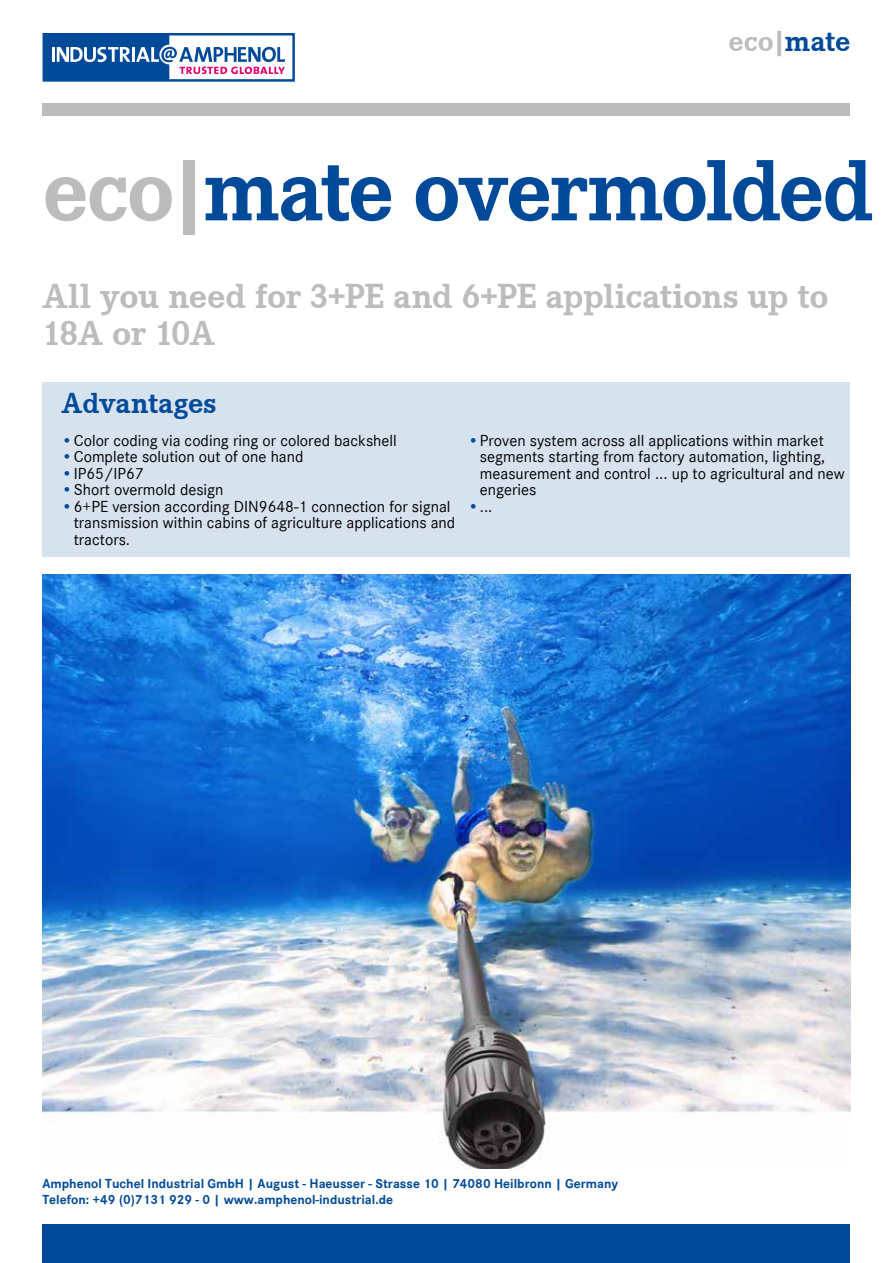
<style>
.page{position:relative;width:893px;height:1263px;background:#fff}
.page>*{position:absolute;margin:0;border:0;box-sizing:border-box;transform-origin:0 0}
.t1{font:700 90px "Corporate E";letter-spacing:-.025em;color:#004a99}
.t2{font:700 36px/36px "Corporate E";letter-spacing:-.01em;color:#bcbcbc}
.t3{font:700 30px "Corporate E";letter-spacing:.005em;color:#004a99}
.t4{font:700 30px "Corporate E";color:#bcbcbc}
.t5{font:16.5px/16.5px "Corporate S";color:#000}
.t6{font:700 13.5px/16.5px "Corporate S";color:#004a99}
.s1{color:#004a99}
.s2{color:#bcbcbc}
</style>
<div class="page">
<div style="left:43px;top:1225px;width:807px;height:38px;background:#004a99"></div>
<div style="left:43px;top:103px;width:807px;height:13px;background:#bcbcbc"></div>
<div style="left:43px;top:383px;width:807px;height:174px;background:#d7e2ef"></div>
<img style="left:43px;top:575px;width:807px;height:593px">
<div style="left:43px;top:33px;width:252px;height:49px;border:2px solid #004a99"></div>
<svg style="left:44px;top:34px;width:241px;height:46px"></svg>
<h3 class="t4" style="left:729px;top:20px;width:123px">eco|<span class="s1">mate</span></h3>
<h1 class="t1" style="left:43px;top:126px;width:833px"><span class="s2">eco|</span>mate overmolded</h1>
<h2 class="t2" style="left:43px;top:276px;width:788px">All you need for 3+PE and 6+PE applications up to<br>18A or 10A</h2>
<h3 class="t3" style="left:62px;top:381px;width:156px">Advantages</h3>
<p class="t5" style="left:62px;top:431px;width:337px"><span class="s1">•</span>Color coding via coding ring or colored backshell</p>
<p class="t5" style="left:62px;top:447px;width:243px"><span class="s1">•</span>Complete solution out of one hand</p>
<p class="t5" style="left:62px;top:464px;width:84px"><span class="s1">•</span>IP65/IP67</p>
<p class="t5" style="left:62px;top:480px;width:163px"><span class="s1">•</span>Short overmold design</p>
<p class="t5" style="left:74px;top:497px;width:383px;text-indent:-12px"><span class="s1">•</span>6+PE version according DIN9648-1 connection for signal transmission within cabins of agriculture applications and tractors.</p>
<p class="t5" style="left:480px;top:431px;width:366px;text-indent:-12px"><span class="s1">•</span>Proven system across all applications within market segments starting from factory automation, lighting, measurement and control ... up to agricultural and new engeries</p>
<p class="t5" style="left:468px;top:497px;width:26px"><span class="s1">•</span>...</p>
<p class="t6" style="left:43px;top:1174px;width:577px">Amphenol Tuchel Industrial GmbH | August - Haeusser - Strasse 10 | 74080 Heilbronn | Germany<br>Telefon: +49 (0)7131 929 - 0 | www.amphenol-industrial.de</p>
</div>
